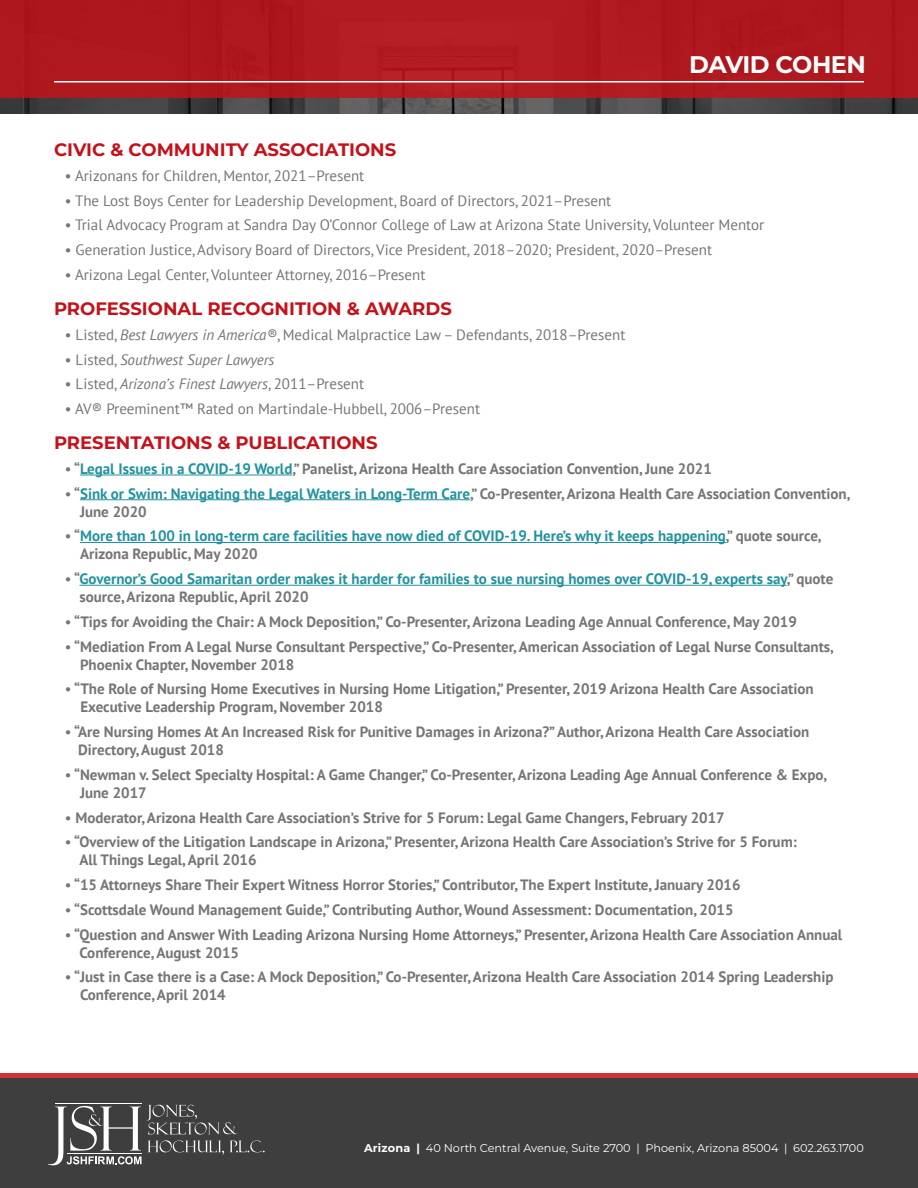
<style>
.page{position:relative;width:918px;height:1188px;background:#fff}
.page>*{position:absolute;margin:0;border:0;box-sizing:border-box;transform-origin:0 0}
.t1{font:700 24px "Montserrat";letter-spacing:-.025em;color:#fff}
.t2{font:700 18px "Montserrat";color:#c4121a}
.Bulleted_List{font:700 15px/18px "PT Sans";color:#747574}
.Bulleted_List-2{font:15px "PT Sans";color:#747574}
.Bulleted_List-3{font:700 15px/18px "PT Sans";color:#21939e}
.Bulleted_List-4{font:italic 15px "PT Sans";color:#747574}
.t3{font:11.25px "Montserrat";color:#fff}
.s1{font-style:italic}
.s2{font-style:normal}
.s3{font-weight:400}
.s4{color:#21939e}
.s5{font-weight:400;color:#747574}
.s6{color:#747574}
.s7{font-weight:700}
</style>
<div class="page">
<img style="left:0;top:97px;width:918px;height:16px">
<div style="left:0;top:0;width:918px;height:97px;background:#af191f"></div>
<hr style="left:54px;top:81px;width:810px;height:2px;background:#fff">
<div style="left:0;top:1078px;width:918px;height:110px;background:#3e3e3f"></div>
<div style="left:0;top:1073px;width:918px;height:5px;background:#d13238"></div>
<hr style="left:55px;top:1103px;width:87px;height:1px;background:#fff">
<svg style="left:48px;top:1105px;width:217px;height:60px"></svg>
<hr style="left:80px;top:475px;width:212px;height:1px;background:#21939e">
<hr style="left:80px;top:499px;width:390px;height:1px;background:#21939e">
<hr style="left:80px;top:542px;width:646px;height:1px;background:#21939e">
<hr style="left:79px;top:585px;width:708px;height:1px;background:#21939e">
<p class="t1" style="left:689px;top:49px;width:178px">DAVID COHEN</p>
<p class="t2" style="left:54px;top:138px;width:344px">CIVIC &amp; COMMUNITY ASSOCIATIONS</p>
<p class="Bulleted_List-2" style="left:65px;top:166px;width:301px">• Arizonans for Children, Mentor, 2021–Present</p>
<p class="Bulleted_List-2" style="left:65px;top:191px;width:548px">• The Lost Boys Center for Leadership Development, Board of Directors, 2021–Present</p>
<p class="Bulleted_List-2" style="left:65px;top:216px;width:701px">• Trial Advocacy Program at Sandra Day O’Connor College of Law at Arizona State University, Volunteer Mentor</p>
<p class="Bulleted_List-2" style="left:65px;top:240px;width:649px">• Generation Justice, Advisory Board of Directors, Vice President, 2018–2020; President, 2020–Present</p>
<p class="Bulleted_List-2" style="left:65px;top:265px;width:362px">• Arizona Legal Center, Volunteer Attorney, 2016–Present</p>
<p class="t2" style="left:54px;top:297px;width:399px">PROFESSIONAL RECOGNITION &amp; AWARDS</p>
<p class="Bulleted_List-2" style="left:65px;top:325px;width:562px">• Listed, <span class="s1">Best Lawyers in America®</span>, Medical Malpractice Law – Defendants, 2018–Present</p>
<p class="Bulleted_List-4" style="left:65px;top:350px;width:211px"><span class="s2">• Listed,</span> Southwest Super Lawyers</p>
<p class="Bulleted_List-4" style="left:65px;top:374px;width:301px"><span class="s2">• Listed,</span> Arizona’s Finest Lawyers<span class="s2">, 2011–Present</span></p>
<p class="Bulleted_List-2" style="left:65px;top:399px;width:417px">• AV® Preeminent™ Rated on Martindale-Hubbell, 2006–Present</p>
<p class="t2" style="left:54px;top:431px;width:325px">PRESENTATIONS &amp; PUBLICATIONS</p>
<p class="Bulleted_List" style="left:65px;top:459px;width:649px"><span class="s3">•</span> “<span class="s4">Legal Issues in a COVID-19 World</span>,” Panelist, Arizona Health Care Association Convention, June 2021</p>
<p class="Bulleted_List" style="left:80px;top:484px;width:772px;text-indent:-15px"><span class="s3">•</span> “<span class="s4">Sink or Swim: Navigating the Legal Waters in Long-Term Care</span>,” Co-Presenter, Arizona Health Care Association Convention,<br>June 2020</p>
<p class="Bulleted_List-3" style="left:80px;top:527px;width:743px;text-indent:-15px"><span class="s5">•</span> <span class="s6">“</span>More than 100 in long-term care facilities have now died of COVID-19. Here’s why it keeps happening<span class="s6">,” quote source,<br>Arizona Republic, May 2020</span></p>
<p class="Bulleted_List-3" style="left:79px;top:570px;width:755px;text-indent:-15px"><span class="s5">•</span> <span class="s6">“</span>Governor’s Good Samaritan order makes it harder for families to sue nursing homes over COVID-19, experts say<span class="s6">,” quote source, Arizona Republic, April 2020</span></p>
<p class="Bulleted_List" style="left:65px;top:612px;width:734px"><span class="s3">•</span> “Tips for Avoiding the Chair: A Mock Deposition,” Co-Presenter, Arizona Leading Age Annual Conference, May 2019</p>
<p class="Bulleted_List" style="left:80px;top:637px;width:755px;text-indent:-15px"><span class="s3">•</span> “Mediation From A Legal Nurse Consultant Perspective,” Co-Presenter, American Association of Legal Nurse Consultants,<br>Phoenix Chapter, November 2018</p>
<p class="Bulleted_List" style="left:80px;top:680px;width:735px;text-indent:-16px"><span class="s3">•</span> “The Role of Nursing Home Executives in Nursing Home Litigation,” Presenter, 2019 Arizona Health Care Association<br>Executive Leadership Program, November 2018</p>
<p class="Bulleted_List" style="left:78px;top:723px;width:733px;text-indent:-13px"><span class="s3">•</span> “Are Nursing Homes At An Increased Risk for Punitive Damages in Arizona?” Author, Arizona Health Care Association<br>Directory, August 2018</p>
<p class="Bulleted_List" style="left:80px;top:765px;width:748px;text-indent:-15px"><span class="s3">•</span> “Newman v. Select Specialty Hospital: A Game Changer,” Co-Presenter, Arizona Leading Age Annual Conference &amp; Expo,<br>June 2017</p>
<p class="Bulleted_List" style="left:65px;top:808px;width:661px"><span class="s3">•</span> Moderator, Arizona Health Care Association’s Strive for 5 Forum: Legal Game Changers, February 2017</p>
<p class="Bulleted_List" style="left:79px;top:833px;width:719px;text-indent:-15px"><span class="s3">•</span> “Overview of the Litigation Landscape in Arizona,” Presenter, Arizona Health Care Association’s Strive for 5 Forum:<br>All Things Legal, April 2016</p>
<p class="Bulleted_List" style="left:65px;top:876px;width:677px"><span class="s3">•</span> “15 Attorneys Share Their Expert Witness Horror Stories,” Contributor, The Expert Institute, January 2016</p>
<p class="Bulleted_List" style="left:65px;top:900px;width:670px"><span class="s3">•</span> “Scottsdale Wound Management Guide,” Contributing Author, Wound Assessment: Documentation, 2015</p>
<p class="Bulleted_List" style="left:79px;top:925px;width:764px;text-indent:-15px"><span class="s3">•</span> “Question and Answer With Leading Arizona Nursing Home Attorneys,” Presenter, Arizona Health Care Association Annual<br>Conference, August 2015</p>
<p class="Bulleted_List" style="left:80px;top:968px;width:755px;text-indent:-15px"><span class="s3">•</span> “Just in Case there is a Case: A Mock Deposition,” Co-Presenter, Arizona Health Care Association 2014 Spring Leadership<br>Conference, April 2014</p>
<p class="t3" style="left:364px;top:1141px;width:501px"><span class="s7">Arizona |</span> 40 North Central Avenue, Suite 2700 | Phoenix, Arizona 85004 | 602.263.1700</p>
</div>
